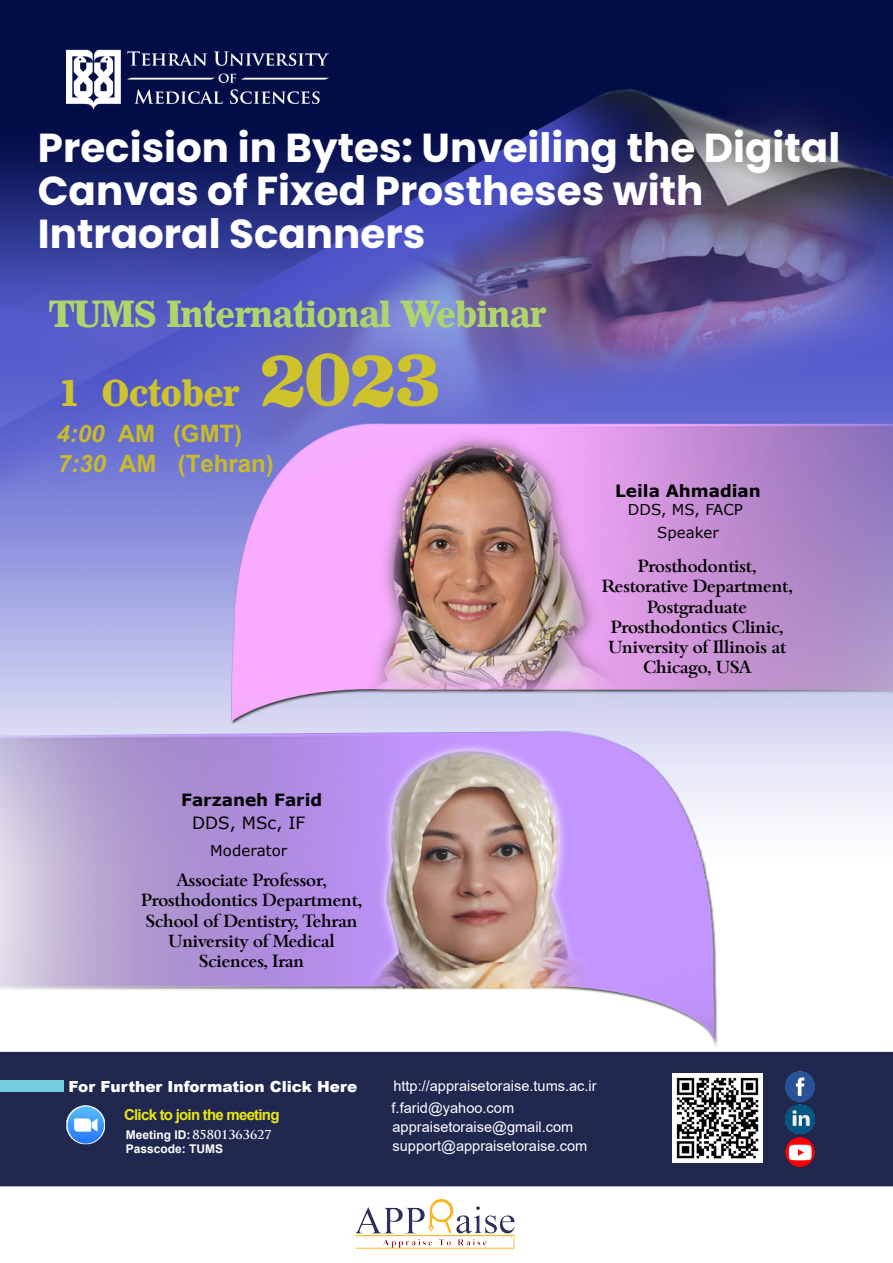
<style>
.page{position:relative;width:893px;height:1263px;background:#fff}
.page>*{position:absolute;margin:0;border:0;box-sizing:border-box;transform-origin:0 0}
.t1{font:700 72px "Wichita";color:#cec32b}
.t2{font:700 40.5px/42.9px "Poppins";color:#fff}
.t3{font:700 36.3px "Wichita";color:#cec32b}
.t4{font:700 36px "Wichita";color:#afd46c}
.t5{font:700 24px "Arial";color:#c7bb29}
.t6{font:italic 700 24px "Arial";color:#c7bb29}
.t7{font:500 16.8px/20.2px "Bamberg";color:#000;text-align:center}
.t8{font:700 16.8px "Verdana";color:#000}
.t9{font:16.8px "Verdana";color:#000}
.t10{font:900 15.3px "Arial";color:#fff}
.t11{font:15px "Verdana";color:#000}
.t12{font:700 15px "Arial";letter-spacing:-.05em;color:#ebe713}
.t13{font:14.55px/19.6px "Arial";color:#fff}
.t14{font:700 12px "Trajan Pro";color:#fff}
.t15{font:700 12px "Arial";color:#fff}
.s1{font-family:"Arial"}
</style>
<div class="page">
<img style="left:0;top:0;width:893px;height:1046px">
<div style="left:0;top:1051px;width:893px;height:136px;background:#212850"></div>
<img style="left:785px;top:1072px;width:29px;height:29px">
<img style="left:785px;top:1104px;width:29px;height:30px">
<img style="left:785px;top:1137px;width:29px;height:29px">
<img style="left:67px;top:50px;width:261px;height:59px">
<img style="left:356px;top:1199px;width:159px;height:50px">
<img style="left:673px;top:1073px;width:89px;height:89px">
<img style="left:63px;top:1105px;width:45px;height:42px">
<div style="left:0;top:1080px;width:64px;height:12px;background:#75cede"></div>
<h2 class="t2" style="left:38px;top:126px;width:804px">Precision in Bytes: Unveiling the Digital<br>Canvas of Fixed Prostheses with<br>Intraoral Scanners</h2>
<h3 class="t4" style="left:50px;top:289px;width:498px">TUMS International Webinar</h3>
<h1 class="t1" style="left:260px;top:331px;width:182px">2023</h1>
<h3 class="t3" style="left:102px;top:368px;width:139px">October</h3>
<h3 class="t3" style="left:58px;top:368px;width:24px">1</h3>
<h3 class="t6" style="left:57px;top:417px;width:50px">4:00</h3>
<h3 class="t6" style="left:58px;top:448px;width:50px">7:30</h3>
<h3 class="t5" style="left:118px;top:416px;width:39px">AM</h3>
<h3 class="t5" style="left:119px;top:447px;width:39px">AM</h3>
<h3 class="t5" style="left:173px;top:417px;width:71px">(GMT(</h3>
<h3 class="t5" style="left:178px;top:447px;width:98px">(Tehran(</h3>
<p class="t8" style="left:615px;top:479px;width:147px">Leila Ahmadian</p>
<p class="t11" style="left:628px;top:499px;width:117px">DDS, MS, FACP</p>
<p class="t11" style="left:657px;top:522px;width:63px">Speaker</p>
<p class="t7" style="left:602px;top:557px;width:192px">Prosthodontist,<br>Restorative Department,<br>Postgraduate<br>Prosthodontics Clinic,<br>University of Illinois at<br>Chicago, USA</p>
<p class="t8" style="left:181px;top:788px;width:143px">Farzaneh Farid</p>
<p class="t9" style="left:192px;top:811px;width:115px">DDS, MSc, IF</p>
<p class="t11" style="left:210px;top:841px;width:78px">Moderator</p>
<p class="t7" style="left:141px;top:871px;width:222px">Associate Professor,<br>Prosthodontics Department,<br>School of Dentistry, Tehran<br>University of Medical<br>Sciences, Iran</p>
<p class="t10" style="left:69px;top:1075px;width:290px">For Further Information Click Here</p>
<p class="t12" style="left:124px;top:1104px;width:157px">Click to join the meeting</p>
<p class="t14" style="left:126px;top:1127px;width:147px"><span class="s1">Meeting ID:</span> 85801363627</p>
<p class="t15" style="left:126px;top:1140px;width:99px">Passcode: TUMS</p>
<p class="t13" style="left:393px;top:1076px;width:205px">http://appraisetoraise.tums.ac i r.</p>
<p class="t13" style="left:392px;top:1098px;width:124px">.f farid@yahoo.com</p>
<p class="t13" style="left:393px;top:1116px;width:196px">appraisetoraise@gmail.com support@appraisetoraise.com</p>
</div>
